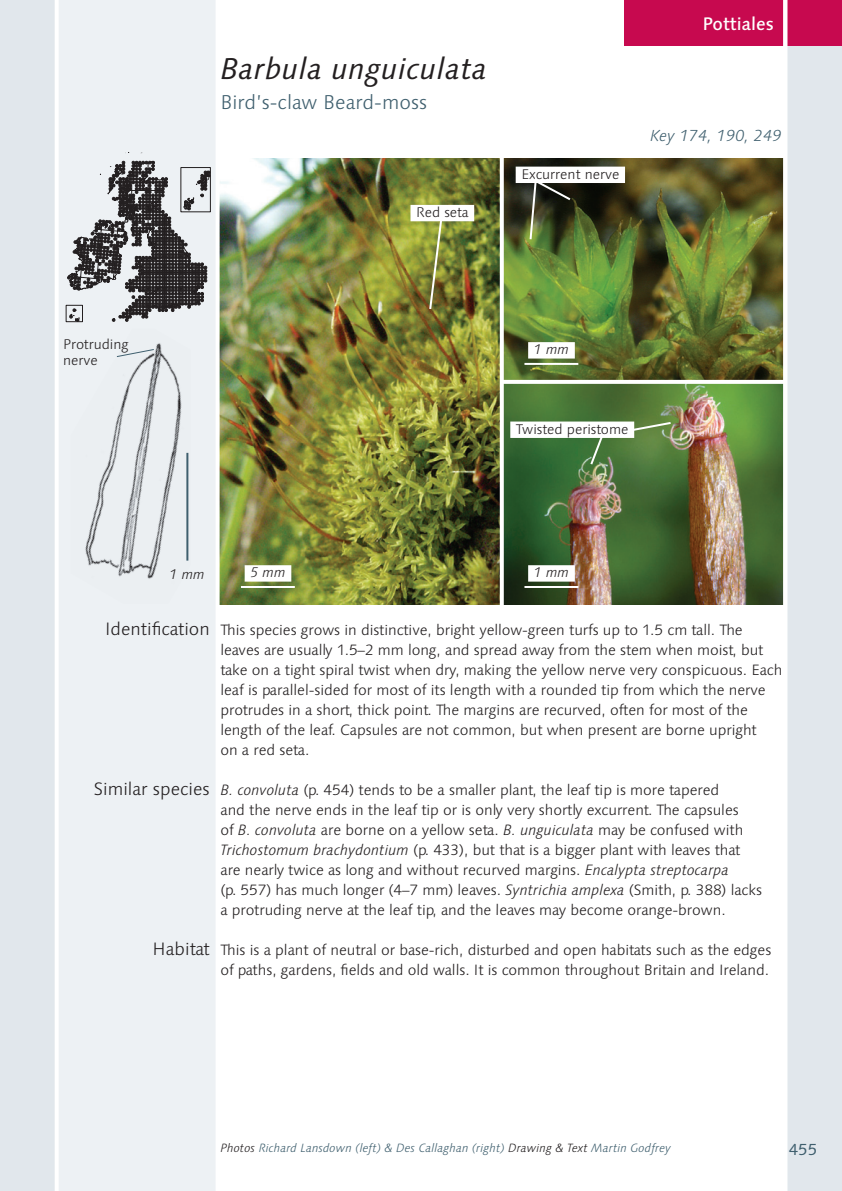
<style>
.page{position:relative;width:842px;height:1191px;background:#fff}
.page>*{position:absolute;margin:0;border:0;box-sizing:border-box;transform-origin:0 0}
.Title_1_Moss_Species{font:italic 30px "Linotype Syntax";letter-spacing:.01em;color:#231f20}
.Title_3_Moss_English{font:300 20px "Linotype Syntax";color:#3f5f6e}
.Text_Subheads_Right{font:300 18px "Linotype Syntax";color:#231f20}
.Title_4_Order_Name{font:500 18px "Linotype Syntax";color:#fff}
.Title_3_Moss_English-2{font:italic 300 16px "Linotype Syntax";color:#3f5f6e}
.t1{font:16px "Linotype Syntax";color:#3f5f6e}
.Text_Body{font:300 15px/20px "Linotype Syntax";letter-spacing:-.005em;color:#231f20}
.Photo_Annotation_Wit{font:300 14px "Linotype Syntax";color:#231f20}
.Drawing_Annotation{font:300 14px/16px "Linotype Syntax";color:#231f20}
.Photo_Annotation_Wit-2{font:italic 300 14px "Linotype Syntax";color:#231f20}
.Drawing_Scale_Bar{font:italic 300 14px "Linotype Syntax";color:#231f20}
.Text_Credits{font:italic 300 12px "Linotype Syntax";color:#3f5f6e}
.s1{font-style:italic}
.s2{color:#231f20}
</style>
<div class="page">
<img style="left:220px;top:159px;width:563px;height:445px">
<hr style="left:524px;top:586px;width:54px;height:2px;background:#fff">
<div style="left:528px;top:565px;width:47px;height:16px;background:#fff"></div>
<hr style="left:524px;top:363px;width:54px;height:2px;background:#fff">
<div style="left:528px;top:342px;width:47px;height:16px;background:#fff"></div>
<svg style="left:500px;top:158px;width:4px;height:447px"></svg>
<svg style="left:502px;top:380px;width:281px;height:4px"></svg>
<div style="left:516px;top:167px;width:109px;height:16px;background:#fff"></div>
<svg style="left:630px;top:420px;width:43px;height:12px"></svg>
<div style="left:510px;top:421px;width:124px;height:17px;background:#fff"></div>
<svg style="left:589px;top:438px;width:16px;height:29px"></svg>
<div style="left:410px;top:205px;width:64px;height:16px;background:#fff"></div>
<svg style="left:428px;top:221px;width:15px;height:90px"></svg>
<svg style="left:528px;top:183px;width:45px;height:58px;background:#3e442c"></svg>
<div style="left:785px;top:0;width:57px;height:1191px;background:#e1e7ec"></div>
<div style="left:624px;top:0;width:218px;height:45px;background:#c7094f"></div>
<hr style="left:241px;top:586px;width:54px;height:2px;background:#fff">
<div style="left:245px;top:565px;width:46px;height:16px;background:#fff"></div>
<div style="left:0;top:0;width:218px;height:1191px;background:#edf1f4"></div>
<img style="left:85px;top:343px;width:104px;height:236px">
<svg style="left:66px;top:152px;width:144px;height:170px"></svg>
<div style="left:0;top:0;width:57px;height:1191px;background:#e1e7ec"></div>
<hr style="left:186px;top:453px;width:2px;height:107px;background:#3f5f6e">
<hr style="left:55px;top:0;width:4px;height:1191px;background:#fff">
<hr style="left:216px;top:0;width:4px;height:1191px;background:#fff">
<hr style="left:783px;top:0;width:4px;height:1191px;background:#fff">
<svg style="left:116px;top:348px;width:39px;height:10px"></svg>
<p class="Drawing_Annotation" style="left:63px;top:336px;width:67px">Protruding nerve</p>
<p class="Title_1_Moss_Species" style="left:220px;top:51px;width:268px">Barbula unguiculata</p>
<p class="Title_3_Moss_English" style="left:220px;top:90px;width:208px">Bird’s-claw Beard-moss</p>
<p class="Photo_Annotation_Wit" style="left:416px;top:204px;width:54px">Red seta</p>
<p class="Title_4_Order_Name" style="left:702px;top:13px;width:73px">Pottiales</p>
<p class="Photo_Annotation_Wit" style="left:521px;top:166px;width:100px">Excurrent nerve</p>
<p class="Title_3_Moss_English-2" style="left:650px;top:126px;width:133px">Key 174, 190, 249</p>
<p class="Photo_Annotation_Wit-2" style="left:534px;top:341px;width:37px">1 mm</p>
<p class="Photo_Annotation_Wit" style="left:516px;top:421px;width:114px">Twisted peristome</p>
<p class="Drawing_Scale_Bar" style="left:170px;top:566px;width:37px">1 mm</p>
<p class="Photo_Annotation_Wit-2" style="left:250px;top:564px;width:37px">5 mm</p>
<p class="Photo_Annotation_Wit-2" style="left:534px;top:564px;width:37px">1 mm</p>
<p class="Text_Subheads_Right" style="left:105px;top:618px;width:106px">Identification</p>
<p class="Text_Subheads_Right" style="left:94px;top:778px;width:117px">Similar species</p>
<p class="Text_Subheads_Right" style="left:153px;top:938px;width:59px">Habitat</p>
<p class="Text_Body" style="left:220px;top:620px;width:563px">This species grows in distinctive, bright yellow-green turfs up to 1.5 cm tall. The leaves are usually 1.5–2 mm long, and spread away from the stem when moist, but take on a tight spiral twist when dry, making the yellow nerve very conspicuous. Each leaf is parallel-sided for most of its length with a rounded tip from which the nerve protrudes in a short, thick point. The margins are recurved, often for most of the length of the leaf. Capsules are not common, but when present are borne upright<br>on a red seta.</p>
<p class="Text_Body" style="left:220px;top:780px;width:543px"><span class="s1">B. convoluta</span> (p. 454) tends to be a smaller plant, the leaf tip is more tapered<br>and the nerve ends in the leaf tip or is only very shortly excurrent. The capsules<br>of <span class="s1">B. convoluta</span> are borne on a yellow seta. <span class="s1">B. unguiculata</span> may be confused with <span class="s1">Trichostomum brachydontium</span> (p. 433), but that is a bigger plant with leaves that are nearly twice as long and without recurved margins. <span class="s1">Encalypta streptocarpa<br></span>(p. 557) has much longer (4–7 mm) leaves. <span class="s1">Syntrichia amplexa</span> (Smith, p. 388) lacks a protruding nerve at the leaf tip, and the leaves may become orange-brown.</p>
<p class="Text_Body" style="left:220px;top:940px;width:552px">This is a plant of neutral or base-rich, disturbed and open habitats such as the edges of paths, gardens, fields and old walls. It is common throughout Britain and Ireland.</p>
<p class="Text_Credits" style="left:220px;top:1140px;width:452px"><span class="s2">Photos</span> Richard Lansdown (left) &amp; Des Callaghan (right) <span class="s2">Drawing &amp; Text</span> Martin Godfrey</p>
<p class="t1" style="left:789px;top:1139px;width:30px">455</p>
</div>
